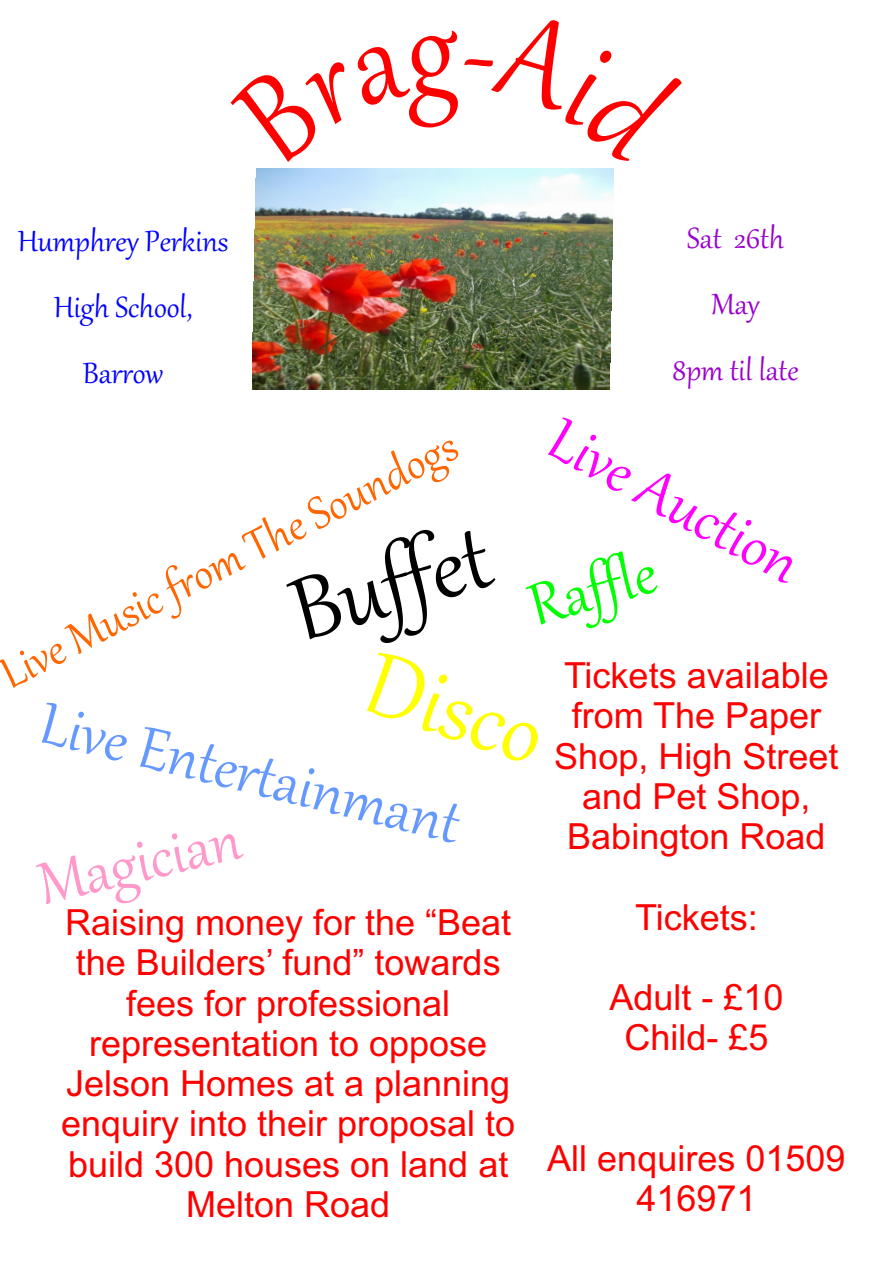
<style>
.page{position:relative;width:893px;height:1263px;background:#fff}
.page>*{position:absolute;margin:0;border:0;box-sizing:border-box;transform-origin:0 0}
.t1{font:108px "Gabriola";color:#000}
.t2{font:108px "Gabriola";color:#ff0}
.t3{font:72px "Gabriola";color:#69f}
.t4{font:72px "Gabriola";color:#f0f}
.t5{font:72px "Gabriola";color:#f9c}
.t6{font:72px "Gabriola";color:#0f0}
.t7{font:54px "Gabriola";color:#f60}
.t8{font:36px/40.2px "Arial";color:#f00;text-align:center}
.t9{font:36px/66.3px "Gabriola";color:#00f;text-align:center}
.t10{font:36px/66.3px "Gabriola";color:#90c;text-align:center}
</style>
<div class="page">
<img style="left:253px;top:168px;width:361px;height:221px">
<p class="t9" style="left:18px;top:211px;width:212px">Humphrey Perkins<br>High School,<br>Barrow</p>
<p class="t10" style="left:673px;top:208px;width:127px">Sat 26th<br>May<br>8pm til late</p>
<h2 class="t4" style="left:568px;top:408px;width:278px;rotate:29deg">Live Auction</h2>
<h3 class="t7" style="left:-8px;top:655px;width:510px;rotate:-27deg">Live Music from The Soundogs</h3>
<h1 class="t1" style="left:281px;top:571px;width:204px;rotate:-17deg">Buffet</h1>
<h2 class="t6" style="left:522px;top:578px;width:131px;rotate:-16deg">Raffle</h2>
<h1 class="t2" style="left:382px;top:638px;width:184px;rotate:18deg">Disco</h1>
<p class="t8" style="left:554px;top:659px;width:286px">Tickets available from The Paper<br>Shop, High Street and Pet Shop,<br>Babington Road</p>
<h2 class="t3" style="left:49px;top:692px;width:431px;rotate:14deg">Live Entertainmant</h2>
<h2 class="t5" style="left:33px;top:855px;width:207px;rotate:-13deg">Magician</h2>
<p class="t8" style="left:635px;top:900px;width:124px">Tickets:</p>
<p class="t8" style="left:61px;top:906px;width:456px">Raising money for the “Beat the Builders’ fund” towards fees for professional representation to oppose<br>Jelson Homes at a planning enquiry into their proposal to build 300 houses on land at<br>Melton Road</p>
<p class="t8" style="left:609px;top:980px;width:176px">Adult - £10<br>Child- £5</p>
<p class="t8" style="left:547px;top:1141px;width:300px">All enquires 01509<br>416971</p>
</div>
